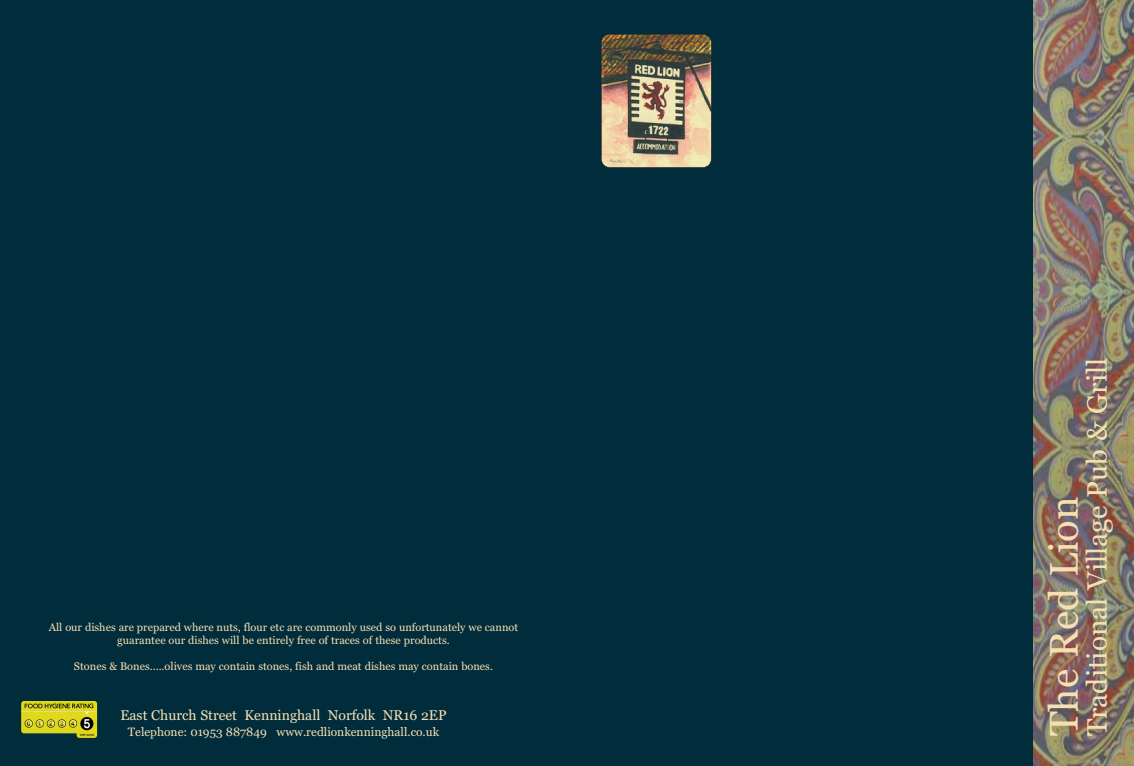
<style>
.page{position:relative;width:1134px;height:766px;background:#fff}
.page>*{position:absolute;margin:0;border:0;box-sizing:border-box;transform-origin:0 0}
.t1{font:40px "Georgia";color:#f6dfb3}
.t2{font:28px "Georgia";color:#f6dfb3}
.t3{font:14px "Georgia";color:#f6dfb3}
.t4{font:12px "Georgia";color:#f6dfb3}
.t5{font:11px/13.2px "Georgia";color:#f6dfb3;text-align:center}
</style>
<div class="page">
<div style="left:0;top:0;width:1128px;height:765px;background:#002c3b"></div>
<img style="left:1034px;top:0;width:100px;height:765px">
<img style="left:602px;top:34px;width:109px;height:133px">
<div style="left:601px;top:34px;width:110px;height:134px;border:1px solid #3f1b15;border-radius:9px"></div>
<img style="left:77px;top:727px;width:20px;height:10px;border-radius:3px">
<img style="left:21px;top:700px;width:76px;height:33px;border-radius:3px">
<p class="t5" style="left:49px;top:620px;width:471px">All our dishes are prepared where nuts, flour etc are commonly used so unfortunately we cannot guarantee our dishes will be entirely free of traces of these products.</p>
<p class="t5" style="left:74px;top:659px;width:420px">Stones &amp; Bones.....olives may contain stones, fish and meat dishes may contain bones.</p>
<p class="t3" style="left:120px;top:707px;width:328px">East Church Street Kenninghall Norfolk NR16 2EP</p>
<p class="t4" style="left:128px;top:724px;width:313px">Telephone: 01953 887849 www.redlionkenninghall.co.uk</p>
<h2 class="t2" style="left:1081px;top:736px;width:380px;rotate:-90deg">Traditional Village Pub &amp; Grill</h2>
<h1 class="t1" style="left:1041px;top:736px;width:242px;rotate:-90deg">The Red Lion</h1>
</div>
